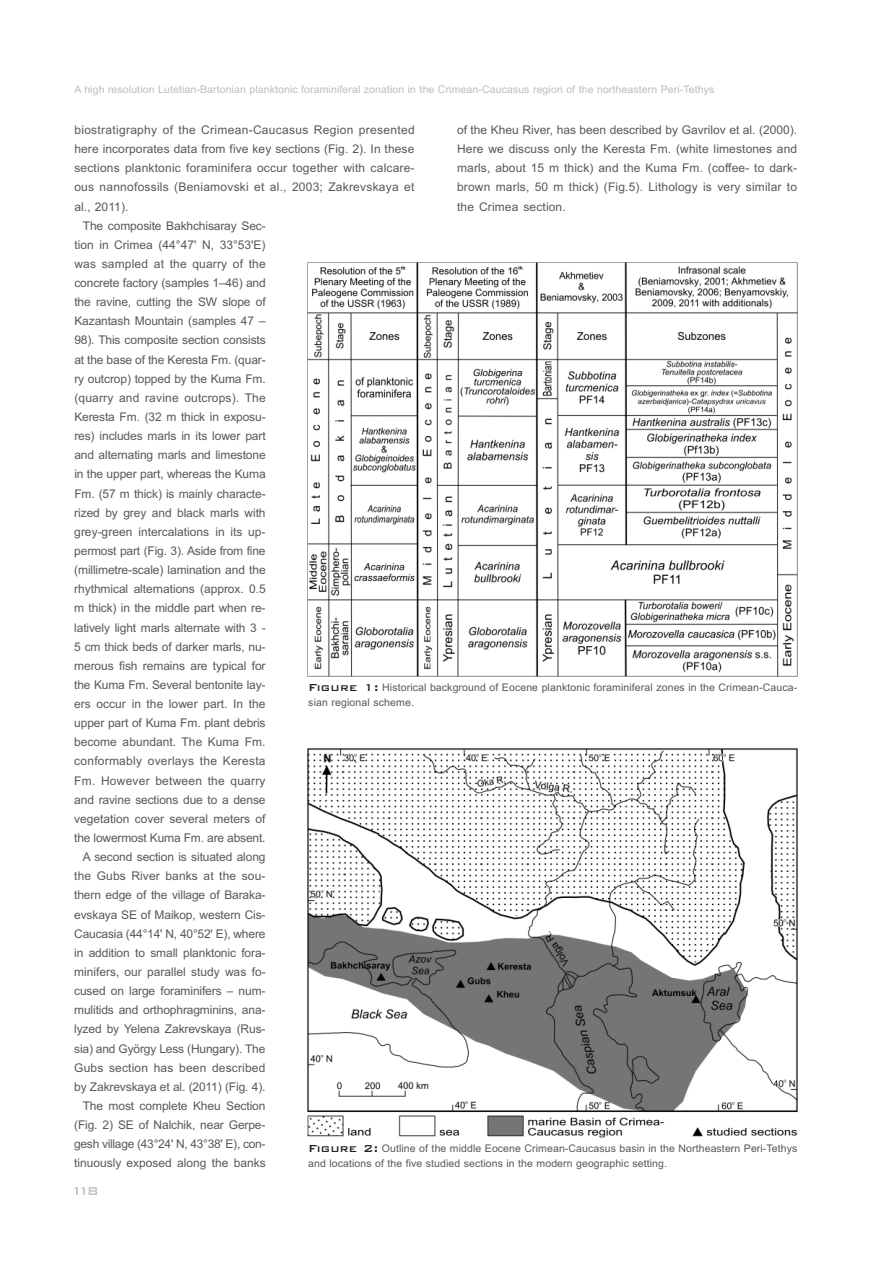
<style>
.page{position:relative;width:893px;height:1263px;background:#fff}
.page>*{position:absolute;margin:0;border:0;box-sizing:border-box;transform-origin:0 0}
.t1{font:12px/19.2px "Arial";letter-spacing:-.01em;color:#57585a;text-align:justify}
.t2{font:12px "Arial";letter-spacing:.015em;color:#57585a}
.t3{font:12px "Arial";letter-spacing:.02em;color:#57585a}
.t4{font:12px "Arial";letter-spacing:.01em;color:#57585a}
.t5{font:12px "Arial";letter-spacing:.025em;color:#57585a}
.t6{font:10.5px/14.9px "Arial";letter-spacing:.01em;color:#57585a}
.t7{font:10.5px "Arial";letter-spacing:.01em;color:#bcbdc0}
.s1{font-family:"Bank Gothic BT";font-weight:500;font-size:13.5px;color:#231f20}
</style>
<div class="page">
<img style="left:308px;top:262px;width:490px;height:414px">
<img style="left:308px;top:748px;width:490px;height:390px">
<svg style="left:74px;top:1187px;width:23px;height:8px"></svg>
<p class="t7" style="left:74px;top:85px;width:641px">A high resolution Lutetian-Bartonian planktonic foraminiferal zonation in the Crimean-Caucasus region of the northeastern Peri-Tethys</p>
<p class="t5" style="left:74px;top:125px;width:342px">biostratigraphy of the Crimean-Caucasus Region presented</p>
<p class="t4" style="left:74px;top:144px;width:341px">here incorporates data from five key sections (Fig. 2). In these</p>
<p class="t2" style="left:74px;top:163px;width:342px">sections planktonic foraminifera occur together with calcare-</p>
<p class="t3" style="left:74px;top:183px;width:341px">ous nannofossils (Beniamovski et al., 2003; Zakrevskaya et</p>
<p class="t1" style="left:74px;top:198px;width:56px">al., 2011).</p>
<p class="t1" style="left:83px;top:217px;width:184px">The composite Bakhchisaray Sec-</p>
<p class="t1" style="left:74px;top:236px;width:193px">tion in Crimea (44°47' N, 33°53'E)</p>
<p class="t2" style="left:74px;top:259px;width:193px">was sampled at the quarry of the</p>
<p class="t1" style="left:74px;top:274px;width:193px">concrete factory (samples 1–46) and</p>
<p class="t1" style="left:74px;top:293px;width:193px">the ravine, cutting the SW slope of</p>
<p class="t1" style="left:74px;top:313px;width:193px">Kazantash Mountain (samples 47 –</p>
<p class="t1" style="left:74px;top:332px;width:193px">98). This composite section consists</p>
<p class="t1" style="left:74px;top:351px;width:193px">at the base of the Keresta Fm. (quar-</p>
<p class="t1" style="left:74px;top:370px;width:193px">ry outcrop) topped by the Kuma Fm.</p>
<p class="t2" style="left:74px;top:393px;width:193px">(quarry and ravine outcrops). The</p>
<p class="t1" style="left:74px;top:408px;width:193px">Keresta Fm. (32 m thick in exposu-</p>
<p class="t1" style="left:74px;top:427px;width:193px">res) includes marls in its lower part</p>
<p class="t1" style="left:74px;top:447px;width:193px">and alternating marls and limestone</p>
<p class="t1" style="left:74px;top:466px;width:193px">in the upper part, whereas the Kuma</p>
<p class="t1" style="left:74px;top:485px;width:193px">Fm. (57 m thick) is mainly characte-</p>
<p class="t1" style="left:74px;top:504px;width:193px">rized by grey and black marls with</p>
<p class="t1" style="left:74px;top:523px;width:193px">grey-green intercalations in its up-</p>
<p class="t1" style="left:74px;top:542px;width:193px">permost part (Fig. 3). Aside from fine</p>
<p class="t1" style="left:74px;top:561px;width:193px">(millimetre-scale) lamination and the</p>
<p class="t1" style="left:74px;top:580px;width:193px">rhythmical alternations (approx. 0.5</p>
<p class="t1" style="left:74px;top:600px;width:193px">m thick) in the middle part when re-</p>
<p class="t1" style="left:74px;top:619px;width:193px">latively light marls alternate with 3 -</p>
<p class="t1" style="left:74px;top:638px;width:193px">5 cm thick beds of darker marls, nu-</p>
<p class="t1" style="left:74px;top:657px;width:193px">merous fish remains are typical for</p>
<p class="t1" style="left:74px;top:676px;width:193px">the Kuma Fm. Several bentonite lay-</p>
<p class="t1" style="left:74px;top:695px;width:193px">ers occur in the lower part. In the</p>
<p class="t1" style="left:74px;top:714px;width:193px">upper part of Kuma Fm. plant debris</p>
<p class="t1" style="left:74px;top:734px;width:193px">become abundant. The Kuma Fm.</p>
<p class="t3" style="left:74px;top:757px;width:193px">conformably overlays the Keresta</p>
<p class="t3" style="left:74px;top:776px;width:193px">Fm. However between the quarry</p>
<p class="t1" style="left:74px;top:791px;width:193px">and ravine sections due to a dense</p>
<p class="t1" style="left:74px;top:810px;width:193px">vegetation cover several meters of</p>
<p class="t1" style="left:74px;top:829px;width:193px">the lowermost Kuma Fm. are absent.</p>
<p class="t1" style="left:83px;top:848px;width:184px">A second section is situated along</p>
<p class="t4" style="left:74px;top:871px;width:193px">the Gubs River banks at the sou-</p>
<p class="t1" style="left:74px;top:887px;width:193px">thern edge of the village of Baraka-</p>
<p class="t1" style="left:74px;top:906px;width:193px">evskaya SE of Maikop, western Cis-</p>
<p class="t1" style="left:74px;top:925px;width:193px">Caucasia (44°14' N, 40°52' E), where</p>
<p class="t1" style="left:74px;top:944px;width:193px">in addition to small planktonic fora-</p>
<p class="t1" style="left:74px;top:963px;width:193px">minifers, our parallel study was fo-</p>
<p class="t1" style="left:74px;top:982px;width:193px">cused on large foraminifers – num-</p>
<p class="t1" style="left:74px;top:1001px;width:193px">mulitids and orthophragminins, ana-</p>
<p class="t1" style="left:74px;top:1021px;width:193px">lyzed by Yelena Zakrevskaya (Rus-</p>
<p class="t1" style="left:74px;top:1040px;width:193px">sia) and György Less (Hungary). The</p>
<p class="t2" style="left:74px;top:1063px;width:193px">Gubs section has been described</p>
<p class="t1" style="left:74px;top:1078px;width:193px">by Zakrevskaya et al. (2011) (Fig. 4).</p>
<p class="t1" style="left:83px;top:1097px;width:184px">The most complete Kheu Section</p>
<p class="t1" style="left:74px;top:1116px;width:193px">(Fig. 2) SE of Nalchik, near Gerpe-</p>
<p class="t1" style="left:74px;top:1135px;width:193px">gesh village (43°24' N, 43°38' E), con-</p>
<p class="t1" style="left:74px;top:1154px;width:193px">tinuously exposed along the banks</p>
<p class="t1" style="left:457px;top:121px;width:342px">of the Kheu River, has been described by Gavrilov et al. (2000).<br>Here we discuss only the Keresta Fm. (white limestones and marls, about 15 m thick) and the Kuma Fm. (coffee- to dark&shy;brown marls, 50 m thick) (Fig.5). Lithology is very similar to the Crimea section.</p>
<p class="t6" style="left:308px;top:681px;width:490px"><span class="s1">Figure 1:</span> Historical background of Eocene planktonic foraminiferal zones in the Crimean-Cauca&shy;sian regional scheme.</p>
<p class="t6" style="left:308px;top:1142px;width:491px"><span class="s1">Figure 2:</span> Outline of the middle Eocene Crimean-Caucasus basin in the Northeastern Peri-Tethys and locations of the five studied sections in the modern geographic setting.</p>
</div>
